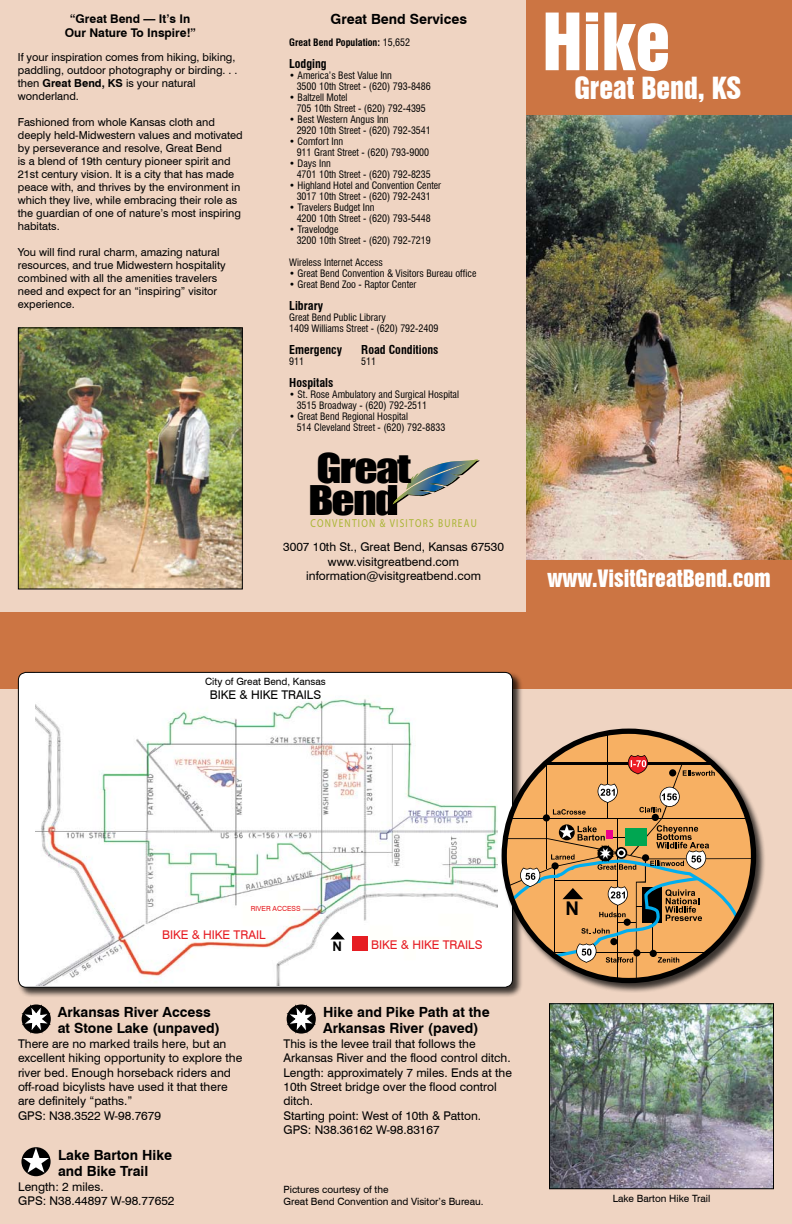
<style>
.page{position:relative;width:792px;height:1224px;background:#fff}
.page>*{position:absolute;margin:0;border:0;box-sizing:border-box;transform-origin:0 0}
.t1{font:72px "Swiss 921 BT Regular A";color:#fff}
.t2{font:37.7px "Impact";letter-spacing:-.04em;color:#000;scale:1.21 1}
.t3{font:37.6px "Impact";color:#000;scale:1.21 1}
.t4{font:28px "Swiss 921 BT Regular A";color:#fff}
.t5{font:22px "Swiss 921 BT Regular A";color:#fff}
.t6{font:700 18.9px "Arial";color:#000}
.t7{font:700 14px/16.8px "Swiss 721 BT";color:#000}
.t8{font:700 13.2px "Arial";color:#000}
.t9{font:12px/14.4px "Swiss 721 BT";color:#000}
.t10{font:700 condensed 12px "Swiss 721 BT";color:#000}
.t11{font:700 12px/14.4px "Swiss 721 BT";color:#000;text-align:center}
.t12{font:12px "Swiss 721 BT";color:#e61d23}
.t13{font:700 11.5px "Helvetica Neue";letter-spacing:.13em;color:#a9b533;scale:.82 1}
.t14{font:11px/13px "Swiss 721 BT";color:#000}
.t15{font:condensed 10px/11px "Swiss 721 BT";color:#000}
.t16{font:10px/12px "Swiss 721 BT";color:#000}
.t17{font:700 condensed 10px "Swiss 721 BT";color:#000}
.t18{font:7px "Swiss 721 BT";color:#e61d23}
.s1{font-weight:700}
.s2{font-weight:400}
</style>
<div class="page">
<div style="left:0;top:684px;width:792px;height:540px;background:#efd4c2"></div>
<div style="left:0;top:612px;width:792px;height:76px;background:#cc7543"></div>
<img style="left:551px;top:1005px;width:221px;height:182px">
<div style="left:549px;top:1003px;width:225px;height:186px;border:1px solid #000"></div>
<div style="left:17px;top:671px;width:506px;height:327px;background:#000;opacity:.75"></div>
<div style="left:18px;top:672px;width:494px;height:315px;background:#fff;border-radius:8px"></div>
<img style="left:36px;top:699px;width:461px;height:287px">
<div style="left:501px;top:728px;width:265px;height:265px;background:#000;opacity:.75"></div>
<svg style="left:502px;top:729px;width:254px;height:254px"></svg>
<svg style="left:506px;top:755px;width:248px;height:225px;background:#c79965"></svg>
<svg style="left:21px;top:1147px;width:30px;height:29px"></svg>
<svg style="left:23px;top:1148px;width:26px;height:25px"></svg>
<svg style="left:22px;top:1004px;width:29px;height:30px"></svg>
<svg style="left:23px;top:1005px;width:27px;height:27px"></svg>
<svg style="left:287px;top:1004px;width:29px;height:30px"></svg>
<svg style="left:288px;top:1005px;width:27px;height:27px"></svg>
<svg style="left:330px;top:932px;width:15px;height:7px"></svg>
<div style="left:353px;top:936px;width:15px;height:15px;background:#e61d23"></div>
<div style="left:0;top:0;width:526px;height:612px;background:#efd4c2"></div>
<div style="left:526px;top:558px;width:266px;height:54px;background:#cc7543"></div>
<img style="left:526px;top:114px;width:266px;height:445px">
<img style="left:388px;top:490px;width:9px;height:25px">
<svg style="left:393px;top:460px;width:87px;height:45px"></svg>
<img style="left:20px;top:329px;width:221px;height:259px">
<div style="left:18px;top:327px;width:225px;height:263px;border:1px solid #000"></div>
<div style="left:526px;top:0;width:266px;height:114px;background:#cc7543"></div>
<p class="t11" style="left:65px;top:11px;width:133px">“Great Bend — It’s In<br>Our Nature To Inspire!”</p>
<p class="t14" style="left:18px;top:51px;width:221px">If your inspiration comes from hiking, biking, paddling, outdoor photography or birding. . . then <span class="s1">Great Bend, KS</span> is your natural wonderland.</p>
<p class="t14" style="left:18px;top:116px;width:226px">Fashioned from whole Kansas cloth and deeply held-Midwestern values and motivated by perseverance and resolve, Great Bend<br>is a blend of 19th century pioneer spirit and 21st century vision. It is a city that has made peace with, and thrives by the environment in which they live, while embracing their role as the guardian of one of nature’s most inspiring habitats.</p>
<p class="t14" style="left:18px;top:246px;width:209px">You will find rural charm, amazing natural resources, and true Midwestern hospitality combined with all the amenities travelers need and expect for an “inspiring” visitor experience.</p>
<h3 class="t7" style="left:330px;top:11px;width:138px">Great Bend Services</h3>
<p class="t17" style="left:289px;top:37px;width:122px">Great Bend Population: <span class="s2">15,652</span></p>
<p class="t10" style="left:289px;top:57px;width:39px">Lodging</p>
<p class="t15" style="left:297px;top:70px;width:136px;text-indent:-7px">• America’s Best Value Inn<br>3500 10th Street - (620) 793-8486</p>
<p class="t15" style="left:297px;top:92px;width:131px;text-indent:-7px">• Baltzell Motel<br>705 10th Street - (620) 792-4395</p>
<p class="t15" style="left:297px;top:114px;width:136px;text-indent:-7px">• Best Western Angus Inn<br>2920 10th Street - (620) 792-3541</p>
<p class="t15" style="left:297px;top:136px;width:134px;text-indent:-7px">• Comfort Inn<br>911 Grant Street - (620) 793-9000</p>
<p class="t15" style="left:297px;top:158px;width:136px;text-indent:-7px">• Days Inn<br>4701 10th Street - (620) 792-8235</p>
<p class="t15" style="left:289px;top:180px;width:153px;text-align:center">• Highland Hotel and Convention Center<br>3017 10th Street - (620) 792-2431</p>
<p class="t15" style="left:297px;top:202px;width:136px;text-indent:-7px">• Travelers Budget Inn<br>4200 10th Street - (620) 793-5448</p>
<p class="t15" style="left:297px;top:224px;width:136px;text-indent:-7px">• Travelodge<br>3200 10th Street - (620) 792-7219</p>
<p class="t15" style="left:289px;top:257px;width:95px">Wireless Internet Access</p>
<p class="t15" style="left:289px;top:268px;width:189px">• Great Bend Convention &amp; Visitors Bureau office</p>
<p class="t15" style="left:289px;top:279px;width:129px">• Great Bend Zoo - Raptor Center</p>
<p class="t10" style="left:289px;top:299px;width:36px">Library</p>
<p class="t15" style="left:289px;top:312px;width:151px">Great Bend Public Library<br>1409 Williams Street - (620) 792-2409</p>
<p class="t10" style="left:289px;top:343px;width:54px">Emergency</p>
<p class="t10" style="left:361px;top:343px;width:79px">Road Conditions</p>
<p class="t15" style="left:289px;top:356px;width:16px">911</p>
<p class="t15" style="left:361px;top:356px;width:16px">511</p>
<p class="t10" style="left:289px;top:376px;width:46px">Hospitals</p>
<p class="t15" style="left:297px;top:389px;width:164px;text-indent:-7px">• St. Rose Ambulatory and Surgical Hospital<br>3515 Broadway - (620) 792-2511</p>
<p class="t15" style="left:297px;top:411px;width:150px;text-indent:-7px">• Great Bend Regional Hospital<br>514 Cleveland Street - (620) 792-8833</p>
<h2 class="t2" style="left:317px;top:439px;width:80px">Great</h2>
<p class="t13" style="left:310px;top:517px;width:204px">CONVENTION &amp; VISITORS BUREAU</p>
<h3 class="t3" style="left:308px;top:471px;width:76px">Bend</h3>
<p class="t9" style="left:283px;top:540px;width:222px;text-align:center">3007 10th St., Great Bend, Kansas 67530 www.visitgreatbend.com information@visitgreatbend.com</p>
<p class="t16" style="left:205px;top:675px;width:122px">City of Great Bend, Kansas</p>
<p class="t9" style="left:210px;top:688px;width:113px">BIKE &amp; HIKE TRAILS</p>
<h1 class="t1" style="left:542px;top:-5px;width:130px">Hike</h1>
<h3 class="t4" style="left:574px;top:69px;width:168px">Great Bend, KS</h3>
<h3 class="t5" style="left:547px;top:564px;width:225px">www.VisitGreatBend.com</h3>
<p class="t18" style="left:251px;top:904px;width:51px">RIVER ACCESS</p>
<p class="t12" style="left:162px;top:927px;width:105px">BIKE &amp; HIKE TRAIL</p>
<h3 class="t8" style="left:333px;top:938px;width:11px">N</h3>
<p class="t12" style="left:371px;top:937px;width:113px">BIKE &amp; HIKE TRAILS</p>
<h3 class="t7" style="left:58px;top:1003px;width:164px">Arkansas River Access at Stone Lake (unpaved)</h3>
<p class="t9" style="left:18px;top:1036px;width:226px">There are no marked trails here, but an excellent hiking opportunity to explore the river bed. Enough horseback riders and off-road bicylists have used it that there are definitely “paths.”<br>GPS: N38.3522 W-98.7679</p>
<h3 class="t7" style="left:58px;top:1146px;width:116px">Lake Barton Hike and Bike Trail</h3>
<p class="t9" style="left:18px;top:1179px;width:158px">Length: 2 miles.<br>GPS: N38.44897 W-98.77652</p>
<p class="t16" style="left:284px;top:1183px;width:202px">Pictures courtesy of the<br>Great Bend Convention and Visitor’s Bureau.</p>
<h3 class="t7" style="left:323px;top:1003px;width:168px">Hike and Pike Path at the<br>Arkansas River (paved)</h3>
<p class="t9" style="left:284px;top:1036px;width:230px">This is the levee trail that follows the Arkansas River and the flood control ditch.<br>Length: approximately 7 miles. Ends at the 10th Street bridge over the flood control ditch.<br>Starting point: West of 10th &amp; Patton.<br>GPS: N38.36162 W-98.83167</p>
<h3 class="t6" style="left:566px;top:896px;width:15px">N</h3>
<p class="t16" style="left:613px;top:1192px;width:99px">Lake Barton Hike Trail</p>
</div>
